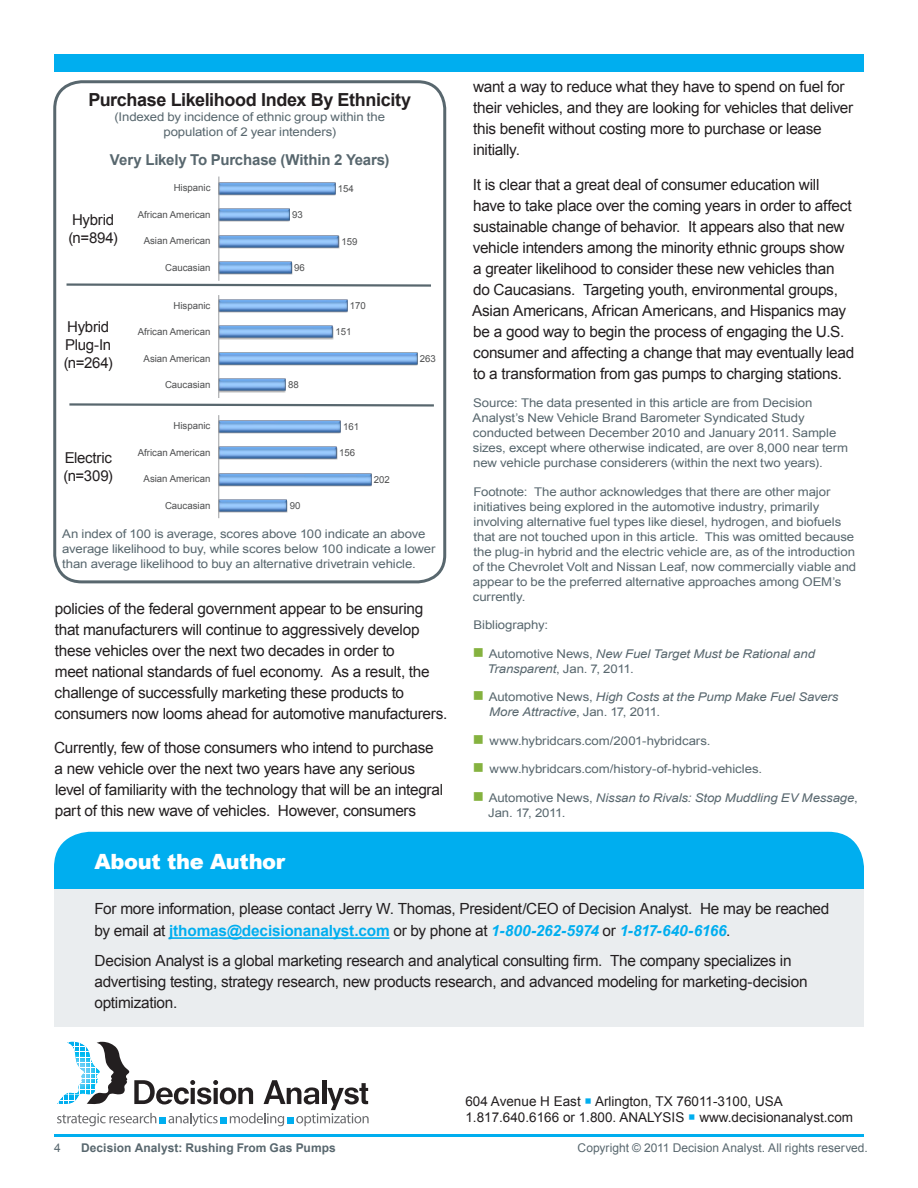
<style>
.page{position:relative;width:918px;height:1188px;background:#fff}
.page>*{position:absolute;margin:0;border:0;box-sizing:border-box;transform-origin:0 0}
.t1{font:900 21px "Arial";letter-spacing:-.015em;color:#fff}
.t2{font:700 18px "Arial";letter-spacing:-.02em;color:#231f20}
.Paragraph_Style_1{font:15.3px/21px "Arial";letter-spacing:-.02em;color:#231f20}
.t3{font:15px/18px "Arial";letter-spacing:-.02em;color:#231f20}
.t4{font:700 15px "Arial";letter-spacing:-.015em;color:#58676e}
.t5{font:13.5px/16.2px "Arial";color:#231f20}
.Paragraph_Style_1-2{font:12px/15px "Arial";letter-spacing:-.01em;color:#58676e;scale:1.1 1}
.t6{font:italic 12px/15px "Arial";letter-spacing:-.01em;color:#58676e;scale:1.1 1}
.Paragraph_Style_1-3{font:12px "Arial";letter-spacing:-.01em;color:#58676e}
.t7{font:700 12px "Arial";letter-spacing:.005em;color:#58676e}
.t8{font:9.6px "Arial";color:#4e4f50}
.s1{font-style:normal}
.s2{font-weight:700;color:#00aeef}
.s3{font-weight:700;font-style:italic;color:#00aeef}
.s4{color:#00aeef}
</style>
<div class="page">
<hr style="left:54px;top:1134px;width:810px;height:3px;background:#00aeef">
<div style="left:54px;top:54px;width:810px;height:18px;background:#00aeef"></div>
<div style="left:54px;top:832px;width:810px;height:103px;background:#00aeef;border-radius:36px"></div>
<div style="left:54px;top:889px;width:810px;height:137px;background:#eaedef"></div>
<hr style="left:169px;top:937px;width:220px;height:2px;background:#00aeef">
<svg style="left:57px;top:1042px;width:312px;height:84px"></svg>
<div style="left:53px;top:80px;width:393px;height:503px;border:3px solid #58676e;border-radius:27px"></div>
<img style="left:220px;top:420px;width:121px;height:14px">
<img style="left:220px;top:448px;width:118px;height:12px">
<img style="left:220px;top:473px;width:152px;height:14px">
<img style="left:220px;top:499px;width:68px;height:14px">
<img style="left:220px;top:420px;width:120px;height:12px">
<img style="left:220px;top:446px;width:117px;height:13px">
<img style="left:220px;top:473px;width:151px;height:12px">
<img style="left:220px;top:500px;width:67px;height:12px">
<hr style="left:219px;top:415px;width:1px;height:103px;background:#9b9da0">
<svg style="left:66px;top:177px;width:365px;height:110px"></svg>
<svg style="left:69px;top:295px;width:365px;height:112px"></svg>
<p class="t2" style="left:88px;top:88px;width:324px">Purchase Likelihood Index By Ethnicity</p>
<p class="Paragraph_Style_1-2" style="left:114px;top:110px;width:248px;text-align:center">(Indexed by incidence of ethnic group within the population of 2 year intenders)</p>
<p class="t4" style="left:110px;top:149px;width:281px">Very Likely To Purchase (Within 2 Years)</p>
<p class="t3" style="left:68px;top:211px;width:51px">Hybrid (n=894)</p>
<p class="t3" style="left:64px;top:318px;width:51px">Hybrid<br>Plug-In (n=264)</p>
<p class="t3" style="left:64px;top:449px;width:51px">Electric (n=309)</p>
<p class="t8" style="left:174px;top:182px;width:38px">Hispanic</p>
<p class="t8" style="left:138px;top:208px;width:74px">African American</p>
<p class="t8" style="left:144px;top:235px;width:68px">Asian American</p>
<p class="t8" style="left:165px;top:261px;width:47px">Caucasian</p>
<p class="t8" style="left:174px;top:299px;width:38px">Hispanic</p>
<p class="t8" style="left:138px;top:325px;width:74px">African American</p>
<p class="t8" style="left:144px;top:352px;width:68px">Asian American</p>
<p class="t8" style="left:165px;top:378px;width:47px">Caucasian</p>
<p class="t8" style="left:174px;top:420px;width:38px">Hispanic</p>
<p class="t8" style="left:138px;top:446px;width:74px">African American</p>
<p class="t8" style="left:144px;top:473px;width:68px">Asian American</p>
<p class="t8" style="left:165px;top:499px;width:47px">Caucasian</p>
<p class="t8" style="left:292px;top:209px;width:12px">93</p>
<p class="t8" style="left:294px;top:262px;width:12px">96</p>
<p class="t8" style="left:288px;top:379px;width:12px">88</p>
<p class="t8" style="left:290px;top:500px;width:12px">90</p>
<p class="t8" style="left:338px;top:182px;width:18px">154</p>
<p class="t8" style="left:342px;top:235px;width:18px">159</p>
<p class="t8" style="left:350px;top:299px;width:18px">170</p>
<p class="t8" style="left:336px;top:326px;width:18px">151</p>
<p class="t8" style="left:343px;top:420px;width:18px">161</p>
<p class="t8" style="left:339px;top:447px;width:18px">156</p>
<p class="t8" style="left:374px;top:473px;width:18px">202</p>
<p class="t8" style="left:420px;top:352px;width:18px">263</p>
<p class="Paragraph_Style_1-2" style="left:62px;top:527px;width:341px">An index of 100 is average, scores above 100 indicate an above average likelihood to buy, while scores below 100 indicate a lower than average likelihood to buy an alternative drivetrain vehicle.</p>
<p class="Paragraph_Style_1" style="left:55px;top:598px;width:394px">policies of the federal government appear to be ensuring that manufacturers will continue to aggressively develop these vehicles over the next two decades in order to<br>meet national standards of fuel economy. As a result, the challenge of successfully marketing these products to consumers now looms ahead for automotive manufacturers.</p>
<p class="Paragraph_Style_1" style="left:54px;top:738px;width:390px">Currently, few of those consumers who intend to purchase a new vehicle over the next two years have any serious level of familiarity with the technology that will be an integral part of this new wave of vehicles. However, consumers</p>
<p class="Paragraph_Style_1" style="left:473px;top:76px;width:382px">want a way to reduce what they have to spend on fuel for their vehicles, and they are looking for vehicles that deliver this benefit without costing more to purchase or lease initially.</p>
<p class="Paragraph_Style_1" style="left:472px;top:174px;width:384px">It is clear that a great deal of consumer education will have to take place over the coming years in order to affect sustainable change of behavior. It appears also that new vehicle intenders among the minority ethnic groups show a greater likelihood to consider these new vehicles than do Caucasians. Targeting youth, environmental groups, Asian Americans, African Americans, and Hispanics may be a good way to begin the process of engaging the U.S. consumer and affecting a change that may eventually lead to a transformation from gas pumps to charging stations.</p>
<p class="Paragraph_Style_1-2" style="left:473px;top:396px;width:343px">Source: The data presented in this article are from Decision Analyst’s New Vehicle Brand Barometer Syndicated Study conducted between December 2010 and January 2011. Sample sizes, except where otherwise indicated, are over 8,000 near term new vehicle purchase considerers (within the next two years).</p>
<p class="Paragraph_Style_1-2" style="left:473px;top:484px;width:350px">Footnote: The author acknowledges that there are other major initiatives being explored in the automotive industry, primarily involving alternative fuel types like diesel, hydrogen, and biofuels that are not touched upon in this article. This was omitted because the plug-in hybrid and the electric vehicle are, as of the introduction of the Chevrolet Volt and Nissan Leaf, now commercially viable and appear to be the preferred alternative approaches among OEM’s currently.</p>
<p class="Paragraph_Style_1-2" style="left:474px;top:618px;width:70px">Bibliography:</p>
<p class="t6" style="left:487px;top:646px;width:299px"><span class="s1">Automotive News,</span> New Fuel Target Must be Rational and<br>Transparent<span class="s1">, Jan. 7, 2011.</span></p>
<p class="t6" style="left:489px;top:690px;width:319px"><span class="s1">Automotive News,</span> High Costs at the Pump Make Fuel Savers<br>More Attractive<span class="s1">, Jan. 17, 2011.</span></p>
<p class="Paragraph_Style_1-2" style="left:490px;top:733px;width:202px">www.hybridcars.com/2001-hybridcars.</p>
<p class="Paragraph_Style_1-2" style="left:490px;top:762px;width:249px">www.hybridcars.com/history-of-hybrid-vehicles.</p>
<p class="t6" style="left:488px;top:790px;width:337px"><span class="s1">Automotive News,</span> Nissan to Rivals: Stop Muddling EV Message<span class="s1">,<br>Jan. 17, 2011.</span></p>
<h1 class="t1" style="left:94px;top:846px;width:192px">About the Author</h1>
<p class="Paragraph_Style_1" style="left:94px;top:897px;width:736px;line-height:22.5px">For more information, please contact Jerry W. Thomas, President/CEO of Decision Analyst. He may be reached by email at <span class="s2">jthomas@decisionanalyst.com</span> or by phone at <span class="s3">1-800-262-5974</span> or <span class="s3">1-817-640-6166</span>.</p>
<p class="Paragraph_Style_1" style="left:94px;top:950px;width:715px">Decision Analyst is a global marketing research and analytical consulting firm. The company specializes in advertising testing, strategy research, new products research, and advanced modeling for marketing-decision optimization.</p>
<p class="t5" style="left:465px;top:1093px;width:389px">604 Avenue H East <span class="s4">○</span> Arlington, TX 76011-3100, USA<br>1.817.640.6166 or 1.800. ANALYSIS <span class="s4">○</span> www.decisionanalyst.com</p>
<p class="Paragraph_Style_1-3" style="left:54px;top:1140px;width:8px">4</p>
<p class="t7" style="left:81px;top:1140px;width:256px">Decision Analyst: Rushing From Gas Pumps</p>
<p class="Paragraph_Style_1-3" style="left:578px;top:1140px;width:292px">Copyright © 2011 Decision Analyst. All rights reserved.</p>
</div>
